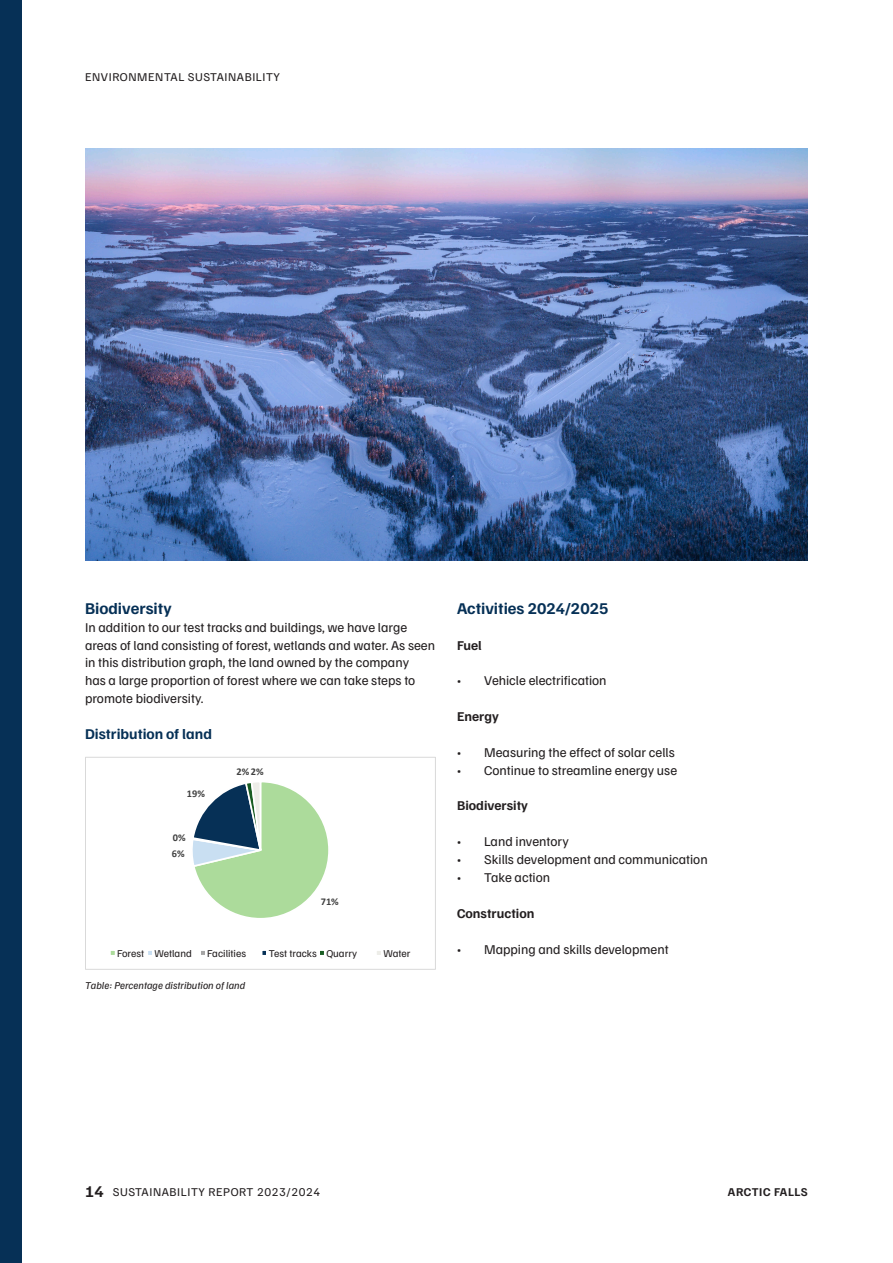
<style>
.page{position:relative;width:893px;height:1263px;background:#fff}
.page>*{position:absolute;margin:0;border:0;box-sizing:border-box;transform-origin:0 0}
.t1{font:700 16.5px "Familjen Grotesk";color:#063056}
.t2{font:700 15px "Familjen Grotesk";color:#063056}
.t3{font:13.5px/17.9px "Familjen Grotesk";color:#231f20}
.t4{font:700 13.5px "Familjen Grotesk";color:#231f20}
.t5{font:12px "Familjen Grotesk";letter-spacing:.05em;color:#231f20}
.t6{font:700 12px "Familjen Grotesk";letter-spacing:.05em;color:#231f20}
.t7{font:10.5px "Familjen Grotesk";color:#231f20}
.t8{font:italic 10.5px "Familjen Grotesk";color:#231f20}
.t9{font:10.35px "Calibri";letter-spacing:-.005em;color:#595959}
.t10{font:700 10.35px "Calibri";color:#404040}
.t11{font:10.35px "Calibri";letter-spacing:.015em;color:#595959}
.s1{font-weight:700;font-size:16.5px}
</style>
<div class="page">
<div style="left:0;top:0;width:21px;height:1263px;background:#063056"></div>
<img style="left:85px;top:149px;width:723px;height:411px">
<svg style="left:192px;top:782px;width:137px;height:136px"></svg>
<div style="left:109px;top:949px;width:7px;height:8px;border:2px solid #fff"></div>
<div style="left:146px;top:949px;width:8px;height:8px;border:2px solid #fff"></div>
<div style="left:199px;top:949px;width:8px;height:8px;border:2px solid #fff"></div>
<div style="left:261px;top:949px;width:7px;height:8px;border:2px solid #fff"></div>
<div style="left:318px;top:949px;width:8px;height:8px;border:2px solid #fff"></div>
<div style="left:375px;top:949px;width:8px;height:8px;border:2px solid #fff"></div>
<div style="left:85px;top:757px;width:351px;height:213px;border:1px solid #d9d9d9"></div>
<div style="left:115px;top:927px;width:32px;height:37px;background:#fff"></div>
<div style="left:152px;top:927px;width:43px;height:37px;background:#fff"></div>
<div style="left:205px;top:927px;width:48px;height:37px;background:#fff"></div>
<div style="left:267px;top:927px;width:53px;height:37px;background:#fff"></div>
<div style="left:381px;top:927px;width:36px;height:37px;background:#fff"></div>
<div style="left:324px;top:927px;width:49px;height:37px;background:#fff"></div>
<p class="t5" style="left:85px;top:69px;width:196px">ENVIRONMENTAL SUSTAINABILITY</p>
<p class="t1" style="left:85px;top:597px;width:88px">Biodiversity</p>
<p class="t3" style="left:85px;top:617px;width:352px">In addition to our test tracks and buildings, we have large areas of land consisting of forest, wetlands and water. As seen in this distribution graph, the land owned by the company<br>has a large proportion of forest where we can take steps to promote biodiversity.</p>
<p class="t2" style="left:85px;top:724px;width:128px">Distribution of land</p>
<p class="t10" style="left:187px;top:786px;width:20px">19%</p>
<p class="t10" style="left:173px;top:830px;width:14px">0%</p>
<p class="t10" style="left:172px;top:846px;width:14px">6%</p>
<p class="t10" style="left:237px;top:764px;width:29px">2% 2%</p>
<p class="t10" style="left:321px;top:894px;width:20px">71%</p>
<p class="t9" style="left:155px;top:945px;width:37px">Våtmark</p>
<p class="t7" style="left:207px;top:946px;width:40px">Facilities</p>
<p class="t9" style="left:118px;top:945px;width:21px">Skog</p>
<p class="t7" style="left:154px;top:946px;width:39px">Wetland</p>
<p class="t11" style="left:270px;top:945px;width:44px">Testbanor</p>
<p class="t7" style="left:326px;top:946px;width:32px">Quarry</p>
<p class="t9" style="left:327px;top:945px;width:42px">Bergstäkt</p>
<p class="t7" style="left:383px;top:946px;width:29px">Water</p>
<p class="t9" style="left:208px;top:945px;width:46px">Byggnader</p>
<p class="t7" style="left:269px;top:946px;width:50px">Test tracks</p>
<p class="t9" style="left:384px;top:945px;width:30px">Vatten</p>
<p class="t7" style="left:117px;top:946px;width:29px">Forest</p>
<p class="t8" style="left:85px;top:979px;width:162px">Table: Percentage distribution of land</p>
<p class="t1" style="left:457px;top:597px;width:153px">Activities 2024/2025</p>
<p class="t4" style="left:457px;top:636px;width:26px">Fuel</p>
<p class="t3" style="left:457px;top:671px;width:151px">• Vehicle electrification</p>
<p class="t4" style="left:457px;top:707px;width:43px">Energy</p>
<p class="t3" style="left:457px;top:743px;width:219px">• Measuring the effect of solar cells</p>
<p class="t3" style="left:457px;top:760px;width:222px">• Continue to streamline energy use</p>
<p class="t4" style="left:457px;top:797px;width:72px">Biodiversity</p>
<p class="t3" style="left:457px;top:832px;width:113px">• Land inventory</p>
<p class="t3" style="left:457px;top:850px;width:252px">• Skills development and communication</p>
<p class="t3" style="left:457px;top:868px;width:95px">• Take action</p>
<p class="t4" style="left:457px;top:904px;width:79px">Construction</p>
<p class="t3" style="left:457px;top:939px;width:213px">• Mapping and skills development</p>
<p class="t5" style="left:85px;top:1184px;width:237px"><span class="s1">14</span> SUSTAINABILITY REPORT 2023/2024</p>
<p class="t6" style="left:728px;top:1183px;width:81px">ARCTIC FALLS</p>
</div>
